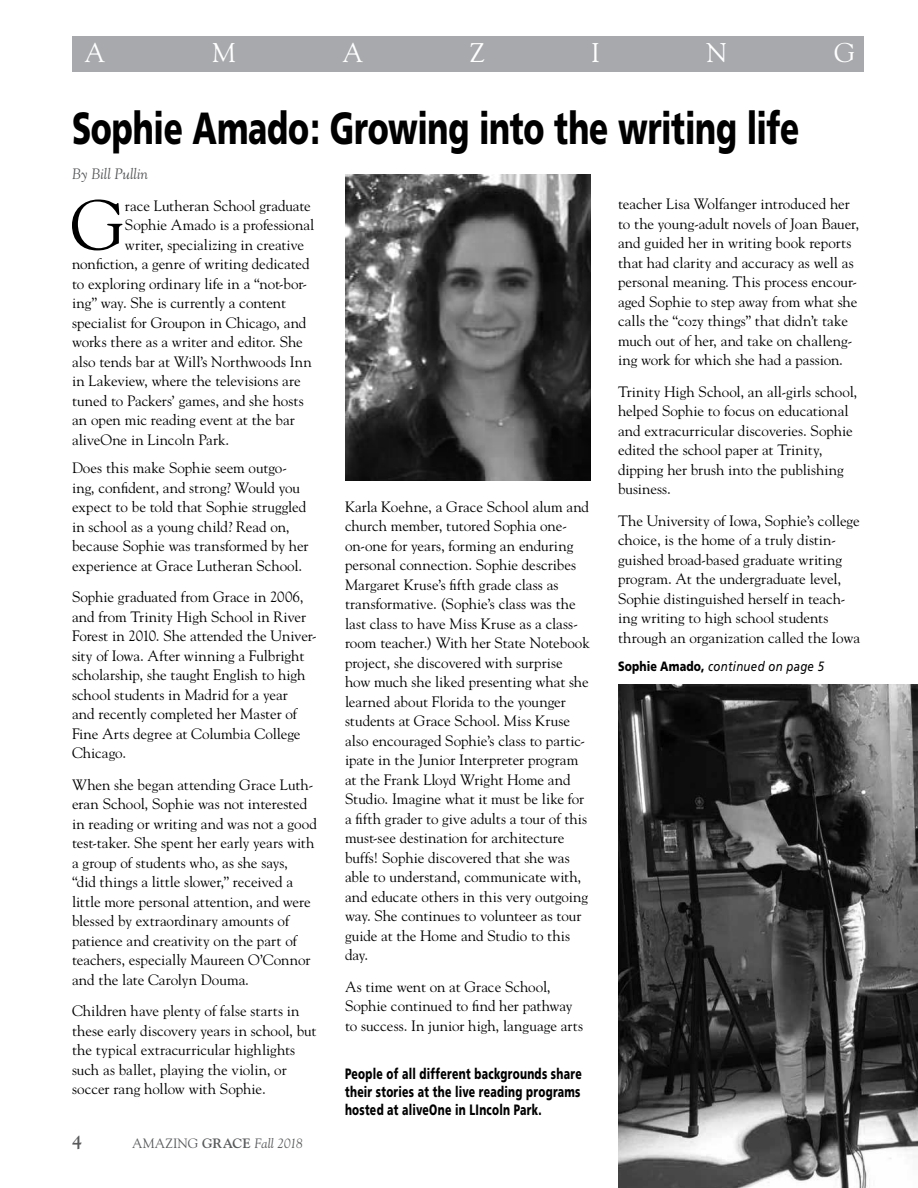
<style>
.page{position:relative;width:918px;height:1188px;background:#fff}
.page>*{position:absolute;margin:0;border:0;box-sizing:border-box;transform-origin:0 0}
.t1{font:70.35px "Goudy Std";color:#000}
.t2{font:900 45px "Frutiger";letter-spacing:-.01em;color:#000;scale:.7 1}
.t3{font:27px "Goudy Std";color:#fff}
.t4{font:700 18px "Goudy";color:#58595b}
.t5{font:15px/19.5px "Goudy Std";color:#000}
.t6{font:900 15px/18px "Frutiger";letter-spacing:.025em;color:#000;text-align:justify;scale:.7 1}
.t7{font:italic 15px "Goudy";letter-spacing:.005em;color:#58595b}
.t8{font:italic 13.5px "Frutiger";letter-spacing:.025em;color:#000;scale:.85 1}
.t9{font:italic 13.5px "Goudy";letter-spacing:-.02em;color:#58595b}
.s1{font-family:"Goudy Std";font-style:normal}
.s2{font-weight:700;font-style:normal}
.s3{font-weight:900;font-style:normal}
</style>
<div class="page">
<div style="left:72px;top:36px;width:792px;height:36px;background:#a7a9ac"></div>
<img style="left:345px;top:175px;width:246px;height:306px">
<img style="left:618px;top:684px;width:300px;height:504px">
<h3 class="t3" style="left:85px;top:36px;width:23px">A</h3>
<h3 class="t3" style="left:212px;top:36px;width:26px">M</h3>
<h3 class="t3" style="left:342px;top:36px;width:23px">A</h3>
<h3 class="t3" style="left:470px;top:36px;width:17px">Z</h3>
<h3 class="t3" style="left:591px;top:36px;width:10px">I</h3>
<h3 class="t3" style="left:707px;top:36px;width:23px">N</h3>
<h3 class="t3" style="left:834px;top:36px;width:23px">G</h3>
<h2 class="t2" style="left:72px;top:101px;width:1041px">Sophie Amado: Growing into the writing life</h2>
<p class="t7" style="left:72px;top:165px;width:78px">By Bill Pullin</p>
<h1 class="t1" style="left:70px;top:182px;width:56px">G</h1>
<p class="t5" style="left:125px;top:196px;width:187px">race Lutheran School graduate</p>
<p class="t5" style="left:125px;top:215px;width:191px">Sophie Amado is a professional</p>
<p class="t5" style="left:125px;top:235px;width:181px">writer, specializing in creative</p>
<p class="t5" style="left:72px;top:254px;width:239px">nonfiction, a genre of writing dedicated</p>
<p class="t5" style="left:72px;top:274px;width:237px">to exploring ordinary life in a “not-bor-</p>
<p class="t5" style="left:72px;top:293px;width:215px">ing” way. She is currently a content</p>
<p class="t5" style="left:72px;top:313px;width:236px">specialist for Groupon in Chicago, and</p>
<p class="t5" style="left:72px;top:332px;width:232px">works there as a writer and editor. She</p>
<p class="t5" style="left:72px;top:352px;width:241px">also tends bar at Will’s Northwoods Inn</p>
<p class="t5" style="left:72px;top:371px;width:230px">in Lakeview, where the televisions are</p>
<p class="t5" style="left:72px;top:391px;width:233px">tuned to Packers’ games, and she hosts</p>
<p class="t5" style="left:72px;top:410px;width:224px">an open mic reading event at the bar</p>
<p class="t5" style="left:72px;top:430px;width:159px">aliveOne in Lincoln Park.</p>
<p class="t5" style="left:72px;top:458px;width:238px">Does this make Sophie seem outgo&shy;ing, confident, and strong? Would you expect to be told that Sophie struggled in school as a young child? Read on, because Sophie was transformed by her experience at Grace Lutheran School.</p>
<p class="t5" style="left:72px;top:587px;width:246px">Sophie graduated from Grace in 2006, and from Trinity High School in River Forest in 2010. She attended the Univer&shy;sity of Iowa. After winning a Fulbright scholarship, she taught English to high school students in Madrid for a year<br>and recently completed her Master of Fine Arts degree at Columbia College Chicago.</p>
<p class="t5" style="left:72px;top:775px;width:246px">When she began attending Grace Luth&shy;eran School, Sophie was not interested in reading or writing and was not a good test-taker. She spent her early years with a group of students who, as she says,<br>“did things a little slower,” received a little more personal attention, and were blessed by extraordinary amounts of patience and creativity on the part of teachers, especially Maureen O’Connor and the late Carolyn Douma.</p>
<p class="t5" style="left:72px;top:1001px;width:246px">Children have plenty of false starts in these early discovery years in school, but the typical extracurricular highlights such as ballet, playing the violin, or soccer rang hollow with Sophie.</p>
<p class="t4" style="left:72px;top:1131px;width:12px">4</p>
<p class="t9" style="left:132px;top:1135px;width:172px"><span class="s1">AMAZING</span> <span class="s2">GRACE</span> Fall 2018</p>
<p class="t5" style="left:345px;top:496px;width:246px">Karla Koehne, a Grace School alum and church member, tutored Sophia one&shy;on-one for years, forming an enduring personal connection. Sophie describes Margaret Kruse’s fifth grade class as transformative. (Sophie’s class was the last class to have Miss Kruse as a class&shy;room teacher.) With her State Notebook project, she discovered with surprise how much she liked presenting what she learned about Florida to the younger students at Grace School. Miss Kruse also encouraged Sophie’s class to partic&shy;ipate in the Junior Interpreter program at the Frank Lloyd Wright Home and Studio. Imagine what it must be like for a fifth grader to give adults a tour of this must-see destination for architecture buffs! Sophie discovered that she was able to understand, communicate with, and educate others in this very outgoing way. She continues to volunteer as tour guide at the Home and Studio to this day.</p>
<p class="t5" style="left:345px;top:976px;width:240px">As time went on at Grace School,<br>Sophie continued to find her pathway to success. In junior high, language arts</p>
<p class="t6" style="left:345px;top:1065px;width:340px">People of all different backgrounds share their stories at the live reading programs hosted at aliveOne in LIncoln Park.</p>
<p class="t5" style="left:618px;top:194px;width:243px">teacher Lisa Wolfanger introduced her to the young-adult novels of Joan Bauer, and guided her in writing book reports that had clarity and accuracy as well as personal meaning. This process encour&shy;aged Sophie to step away from what she calls the “cozy things” that didn’t take much out of her, and take on challeng&shy;ing work for which she had a passion.</p>
<p class="t5" style="left:618px;top:382px;width:241px">Trinity High School, an all-girls school, helped Sophie to focus on educational and extracurricular discoveries. Sophie edited the school paper at Trinity, dipping her brush into the publishing business.</p>
<p class="t5" style="left:618px;top:511px;width:244px">The University of Iowa, Sophie’s college choice, is the home of a truly distin&shy;guished broad-based graduate writing program. At the undergraduate level, Sophie distinguished herself in teach&shy;ing writing to high school students through an organization called the Iowa</p>
<p class="t8" style="left:618px;top:658px;width:244px"><span class="s3">Sophie Amado,</span> continued on page 5</p>
</div>
